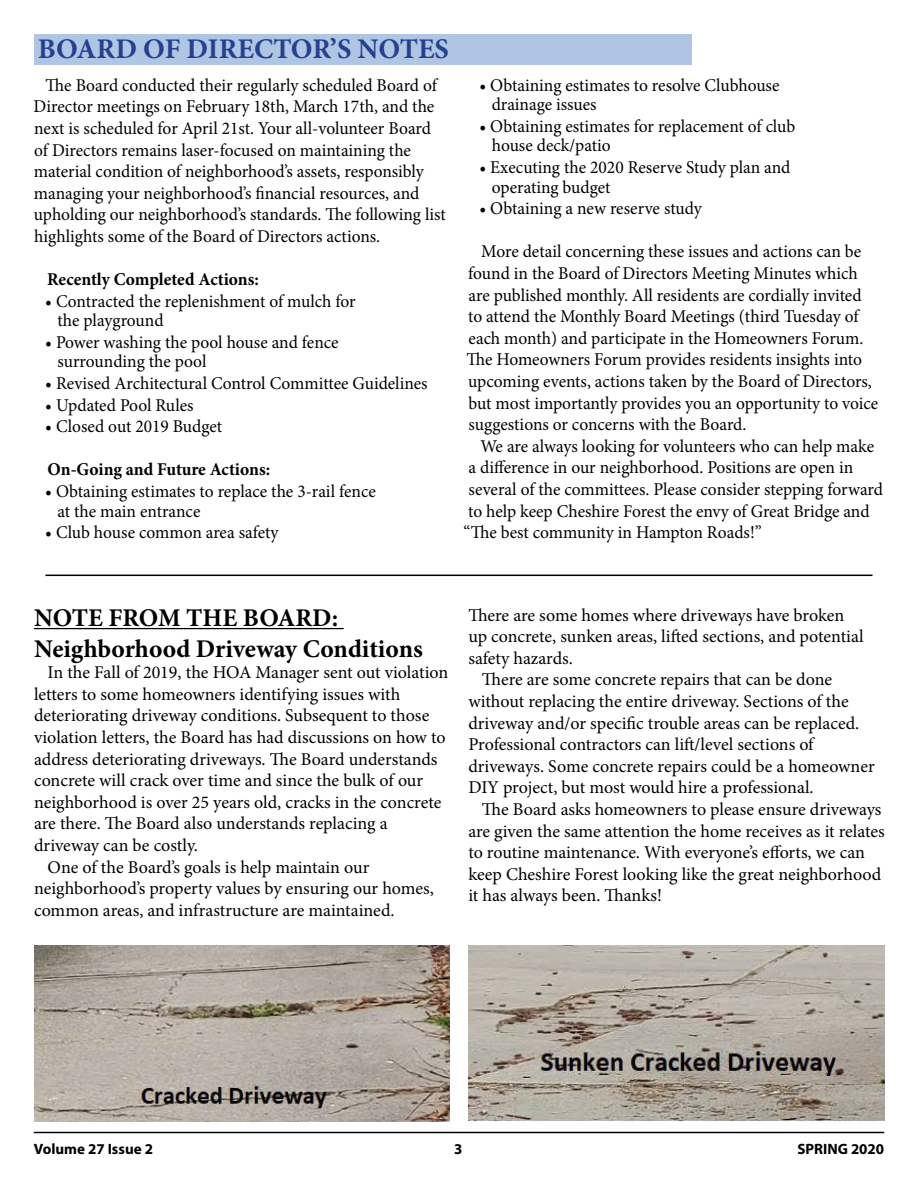
<style>
.page{position:relative;width:918px;height:1188px;background:#fff}
.page>*{position:absolute;margin:0;border:0;box-sizing:border-box;transform-origin:0 0}
.t1{font:700 28.5px "Minion Pro";color:#25408f}
.t2{font:700 25.5px/30.6px "Minion Pro";color:#000}
.t3{font:18px/21.6px "Minion Pro";letter-spacing:-.005em;color:#000}
.t4{font:700 18px "Minion Pro";letter-spacing:-.005em;color:#000}
.t5{font:700 15px "Myriad Pro";color:#000}
</style>
<div class="page">
<hr style="left:34px;top:1132px;width:850px;height:1px;background:#000">
<div style="left:34px;top:34px;width:658px;height:30px;background:#b0c4e3"></div>
<hr style="left:34px;top:628px;width:310px;height:1px;background:#000">
<img style="left:34px;top:945px;width:416px;height:177px">
<img style="left:468px;top:945px;width:416px;height:176px">
<hr style="left:45px;top:575px;width:828px;height:1px;background:#000">
<h1 class="t1" style="left:38px;top:29px;width:413px">BOARD OF DIRECTOR’S NOTES</h1>
<p class="t3" style="left:34px;top:74px;width:414px;text-indent:12px">The Board conducted their regularly scheduled Board of Director meetings on February 18th, March 17th, and the next is scheduled for April 21st. Your all-volunteer Board of Directors remains laser-focused on maintaining the material condition of neighborhood’s assets, responsibly managing your neighborhood’s financial resources, and upholding our neighborhood’s standards. The following list highlights some of the Board of Directors actions.</p>
<p class="t4" style="left:47px;top:267px;width:213px">Recently Completed Actions:</p>
<p class="t3" style="left:57px;top:291px;width:300px;line-height:19.5px;text-indent:-12px">• Contracted the replenishment of mulch for the playground</p>
<p class="t3" style="left:57px;top:333px;width:283px;line-height:19.5px;text-indent:-12px">• Power washing the pool house and fence surrounding the pool</p>
<p class="t3" style="left:45px;top:373px;width:384px">• Revised Architectural Control Committee Guidelines</p>
<p class="t3" style="left:45px;top:394px;width:150px">• Updated Pool Rules</p>
<p class="t3" style="left:45px;top:416px;width:178px">• Closed out 2019 Budget</p>
<p class="t4" style="left:47px;top:457px;width:224px">On-Going and Future Actions:</p>
<p class="t3" style="left:57px;top:482px;width:320px;line-height:19.5px;text-indent:-12px">• Obtaining estimates to replace the 3-rail fence at the main entrance</p>
<p class="t3" style="left:45px;top:522px;width:235px">• Club house common area safety</p>
<p class="t3" style="left:492px;top:75px;width:289px;line-height:19.5px;text-indent:-12px">• Obtaining estimates to resolve Clubhouse drainage issues</p>
<p class="t3" style="left:492px;top:117px;width:305px;line-height:19.5px;text-indent:-12px">• Obtaining estimates for replacement of club house deck/patio</p>
<p class="t3" style="left:492px;top:158px;width:300px;line-height:19.5px;text-indent:-12px">• Executing the 2020 Reserve Study plan and operating budget</p>
<p class="t3" style="left:480px;top:198px;width:224px">• Obtaining a new reserve study</p>
<p class="t3" style="left:466px;top:241px;width:413px;text-indent:15px">More detail concerning these issues and actions can be found in the Board of Directors Meeting Minutes which are published monthly. All residents are cordially invited<br>to attend the Monthly Board Meetings (third Tuesday of each month) and participate in the Homeowners Forum.<br>The Homeowners Forum provides residents insights into upcoming events, actions taken by the Board of Directors, but most importantly provides you an opportunity to voice suggestions or concerns with the Board.</p>
<p class="t3" style="left:463px;top:435px;width:421px;text-indent:17px">We are always looking for volunteers who can help make a difference in our neighborhood. Positions are open in several of the committees. Please consider stepping forward to help keep Cheshire Forest the envy of Great Bridge and “The best community in Hampton Roads!”</p>
<h2 class="t2" style="left:34px;top:602px;width:390px">NOTE FROM THE BOARD:<br>Neighborhood Driveway Conditions</h2>
<p class="t3" style="left:48px;top:662px;width:402px">In the Fall of 2019, the HOA Manager sent out violation</p>
<p class="t3" style="left:34px;top:683px;width:368px">letters to some homeowners identifying issues with</p>
<p class="t3" style="left:34px;top:705px;width:397px">deteriorating driveway conditions. Subsequent to those</p>
<p class="t3" style="left:34px;top:727px;width:413px">violation letters, the Board has had discussions on how to</p>
<p class="t3" style="left:34px;top:748px;width:405px">address deteriorating driveways. The Board understands</p>
<p class="t3" style="left:34px;top:770px;width:391px">concrete will crack over time and since the bulk of our</p>
<p class="t3" style="left:34px;top:791px;width:409px">neighborhood is over 25 years old, cracks in the concrete</p>
<p class="t3" style="left:34px;top:813px;width:355px">are there. The Board also understands replacing a</p>
<p class="t3" style="left:34px;top:835px;width:165px">driveway can be costly.</p>
<p class="t3" style="left:48px;top:856px;width:323px">One of the Board’s goals is help maintain our</p>
<p class="t3" style="left:34px;top:878px;width:401px">neighborhood’s property values by ensuring our homes,</p>
<p class="t3" style="left:34px;top:899px;width:362px">common areas, and infrastructure are maintained.</p>
<p class="t3" style="left:468px;top:604px;width:377px">There are some homes where driveways have broken</p>
<p class="t3" style="left:468px;top:626px;width:397px">up concrete, sunken areas, lifted sections, and potential</p>
<p class="t3" style="left:468px;top:647px;width:106px">safety hazards.</p>
<p class="t3" style="left:482px;top:669px;width:352px">There are some concrete repairs that can be done</p>
<p class="t3" style="left:468px;top:691px;width:382px">without replacing the entire driveway. Sections of the</p>
<p class="t3" style="left:468px;top:712px;width:392px">driveway and/or specific trouble areas can be replaced.</p>
<p class="t3" style="left:468px;top:734px;width:347px">Professional contractors can lift/level sections of</p>
<p class="t3" style="left:468px;top:755px;width:408px">driveways. Some concrete repairs could be a homeowner</p>
<p class="t3" style="left:468px;top:777px;width:347px">DIY project, but most would hire a professional.</p>
<p class="t3" style="left:482px;top:799px;width:401px">The Board asks homeowners to please ensure driveways</p>
<p class="t3" style="left:468px;top:820px;width:418px">are given the same attention the home receives as it relates</p>
<p class="t3" style="left:468px;top:842px;width:398px">to routine maintenance. With everyone’s efforts, we can</p>
<p class="t3" style="left:468px;top:863px;width:414px">keep Cheshire Forest looking like the great neighborhood</p>
<p class="t3" style="left:468px;top:885px;width:195px">it has always been. Thanks!</p>
<p class="t5" style="left:34px;top:1140px;width:121px">Volume 27 Issue 2</p>
<p class="t5" style="left:454px;top:1140px;width:10px">3</p>
<p class="t5" style="left:797px;top:1140px;width:88px">SPRING 2020</p>
</div>
